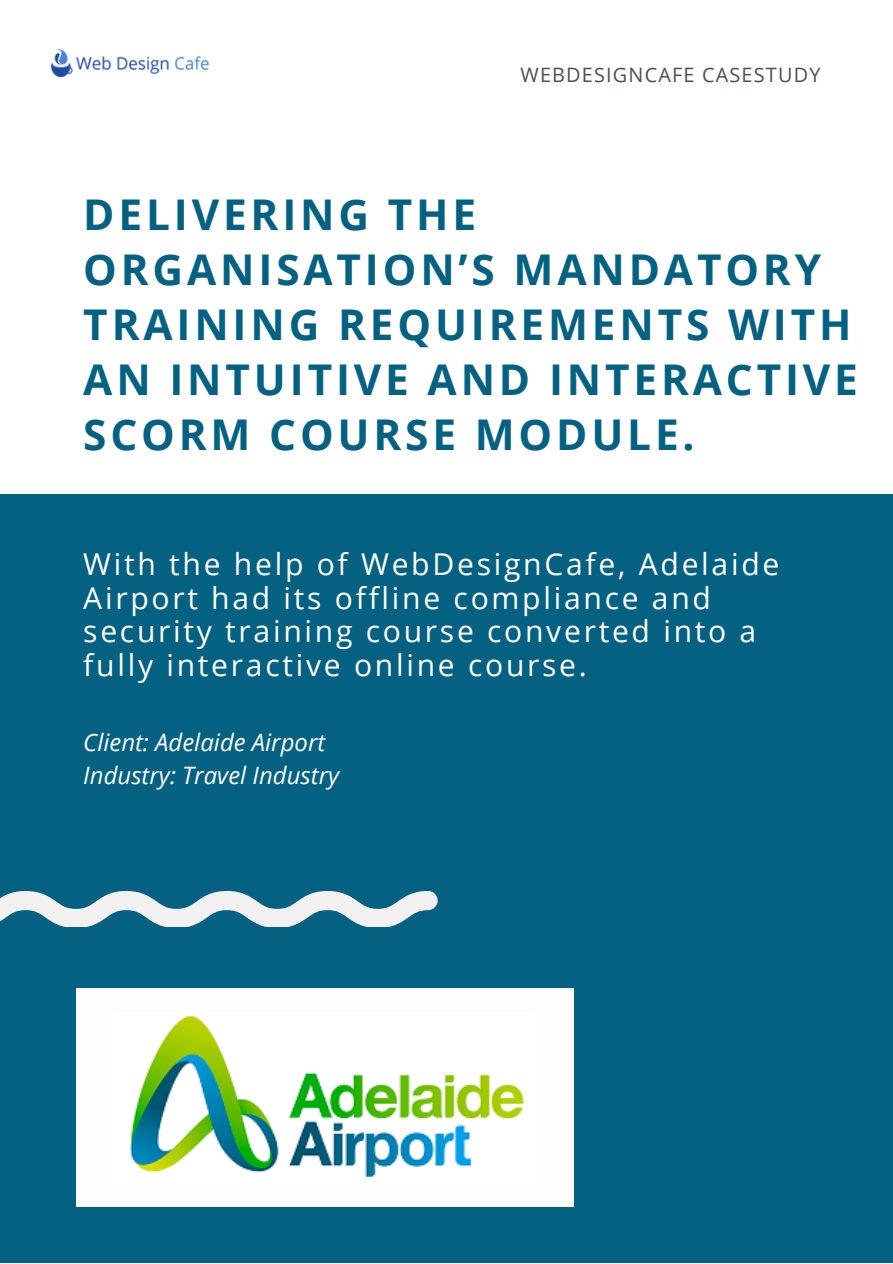
<style>
.page{position:relative;width:893px;height:1264px;background:#fff}
.page>*{position:absolute;margin:0;border:0;box-sizing:border-box;transform-origin:0 0}
.t1{font:700 42.45px/55.1px "Open Sans";letter-spacing:.09em;color:#046181}
.t2{font:30.15px/33.8px "Open Sans";letter-spacing:.09em;color:#fefdfe}
.t3{font:italic 24px/32.5px "Open Sans";color:#fefdfe}
.t4{font:19.8px "Open Sans";letter-spacing:.06em;color:#495052}
</style>
<div class="page">
<div style="left:0;top:495px;width:892px;height:767px;background:#046181"></div>
<svg style="left:0;top:891px;width:437px;height:35px"></svg>
<div style="left:76px;top:988px;width:497px;height:218px;background:#fefdfe"></div>
<img style="left:130px;top:1016px;width:394px;height:161px">
<img style="left:51px;top:48px;width:158px;height:29px">
<p class="t4" style="left:520px;top:61px;width:301px">WEBDESIGNCAFE CASESTUDY</p>
<h1 class="t1" style="left:83px;top:186px;width:776px">DELIVERING THE<br>ORGANISATION’S MANDATORY<br>TRAINING REQUIREMENTS WITH<br>AN INTUITIVE AND INTERACTIVE<br>SCORM COURSE MODULE.</h1>
<p class="t2" style="left:83px;top:546px;width:697px">With the help of WebDesignCafe, Adelaide Airport had its offline compliance and security training course converted into a fully interactive online course.</p>
<p class="t3" style="left:83px;top:725px;width:257px">Client: Adelaide Airport<br>Industry: Travel Industry</p>
</div>
